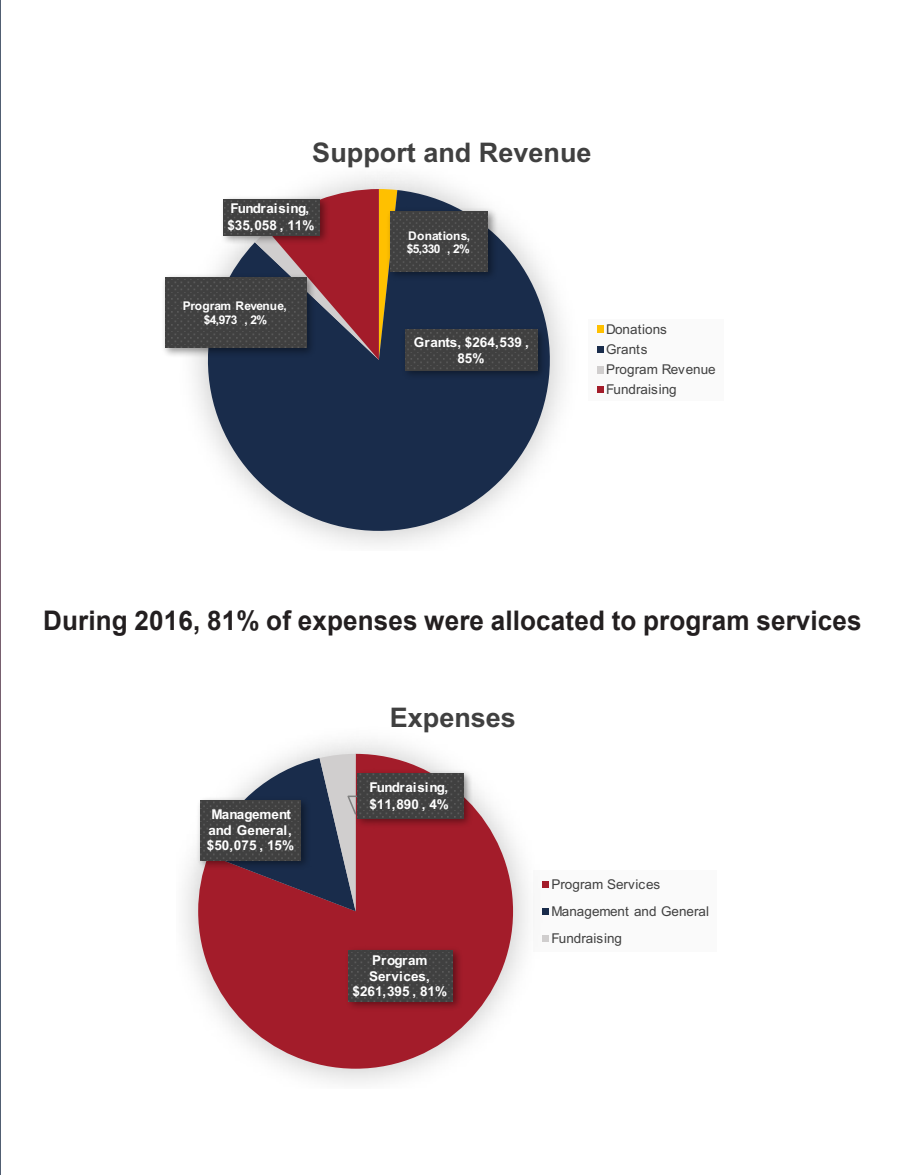
<style>
.page{position:relative;width:905px;height:1175px;background:#fff}
.page>*{position:absolute;margin:0;border:0;box-sizing:border-box;transform-origin:0 0}
.t1{font:700 27px "Arial";letter-spacing:.005em;color:#231f20}
.t2{font:700 27px "Arial";color:#404040}
.t3{font:700 13.5px/16.5px "Arial";color:#fff}
.t4{font:13.5px/20.2px "Arial";color:#404040}
.t5{font:700 12px/13.5px "Arial";letter-spacing:-.015em;color:#fff;text-align:center}
.t6{font:700 12px/13.5px "Arial";letter-spacing:.015em;color:#fff}
</style>
<div class="page">
<svg style="left:0;top:0;width:1px;height:1174px"></svg>
<img style="left:188px;top:744px;width:340px;height:339px">
<img style="left:184px;top:744px;width:103px;height:200px">
<img style="left:287px;top:741px;width:101px;height:13px">
<svg style="left:198px;top:754px;width:315px;height:314px;fill:#a31c2a"></svg>
<svg style="left:209px;top:754px;width:149px;height:157px"></svg>
<img style="left:344px;top:945px;width:119px;height:66px">
<svg style="left:349px;top:950px;width:103px;height:51px;background:#424242"></svg>
<img style="left:196px;top:795px;width:115px;height:75px">
<svg style="left:200px;top:800px;width:101px;height:60px;background:#424242"></svg>
<img style="left:353px;top:768px;width:120px;height:60px">
<svg style="left:358px;top:773px;width:105px;height:45px;background:#434343"></svg>
<div style="left:533px;top:870px;width:183px;height:81px;background:#fafafa"></div>
<svg style="left:542px;top:881px;width:6px;height:6px"></svg>
<svg style="left:542px;top:908px;width:6px;height:6px"></svg>
<svg style="left:542px;top:935px;width:6px;height:6px"></svg>
<svg style="left:199px;top:190px;width:360px;height:350px;fill:#192c4b"></svg>
<svg style="left:255px;top:189px;width:142px;height:171px;background:#8f4241"></svg>
<img style="left:386px;top:207px;width:112px;height:75px">
<svg style="left:390px;top:211px;width:98px;height:60px;background:#424242"></svg>
<img style="left:400px;top:325px;width:148px;height:56px">
<svg style="left:405px;top:330px;width:132px;height:40px;background:#424242"></svg>
<img style="left:164px;top:273px;width:152px;height:85px">
<svg style="left:165px;top:277px;width:141px;height:71px;background:#424242"></svg>
<img style="left:219px;top:195px;width:111px;height:51px">
<svg style="left:224px;top:199px;width:96px;height:36px;background:#424242"></svg>
<div style="left:588px;top:319px;width:135px;height:81px;background:#fafafa"></div>
<div style="left:597px;top:325px;width:6px;height:8px;background:#ffc000"></div>
<svg style="left:597px;top:346px;width:6px;height:6px"></svg>
<div style="left:597px;top:366px;width:6px;height:7px;background:#d0cece"></div>
<svg style="left:597px;top:387px;width:6px;height:6px"></svg>
<p class="t2" style="left:312px;top:133px;width:281px">Support and Revenue</p>
<p class="t3" style="left:227px;top:200px;width:89px">Fundraising, $35,058 , 11%</p>
<p class="t5" style="left:183px;top:299px;width:105px">Program Revenue, $4,973 , 2%</p>
<p class="t6" style="left:406px;top:229px;width:65px">Donations, $5,330 , 2%</p>
<p class="t3" style="left:414px;top:334px;width:116px;text-align:center">Grants, $264,539 ,<br>85%</p>
<p class="t4" style="left:606px;top:319px;width:111px">Donations<br>Grants<br>Program Revenue<br>Fundraising</p>
<p class="t1" style="left:43px;top:603px;width:820px">During 2016, 81% of expenses were allocated to program services</p>
<p class="t3" style="left:208px;top:806px;width:85px">Management and General,</p>
<p class="t3" style="left:207px;top:837px;width:89px">$50,075 , 15%</p>
<p class="t2" style="left:390px;top:698px;width:128px">Expenses</p>
<p class="t3" style="left:369px;top:779px;width:81px">Fundraising, $11,890 , 4%</p>
<p class="t3" style="left:369px;top:952px;width:62px">Program<br>Services,</p>
<p class="t3" style="left:352px;top:983px;width:96px">$261,395 , 81%</p>
<p class="t4" style="left:551px;top:870px;width:159px;line-height:26.8px">Program Services<br>Management and General<br>Fundraising</p>
</div>
